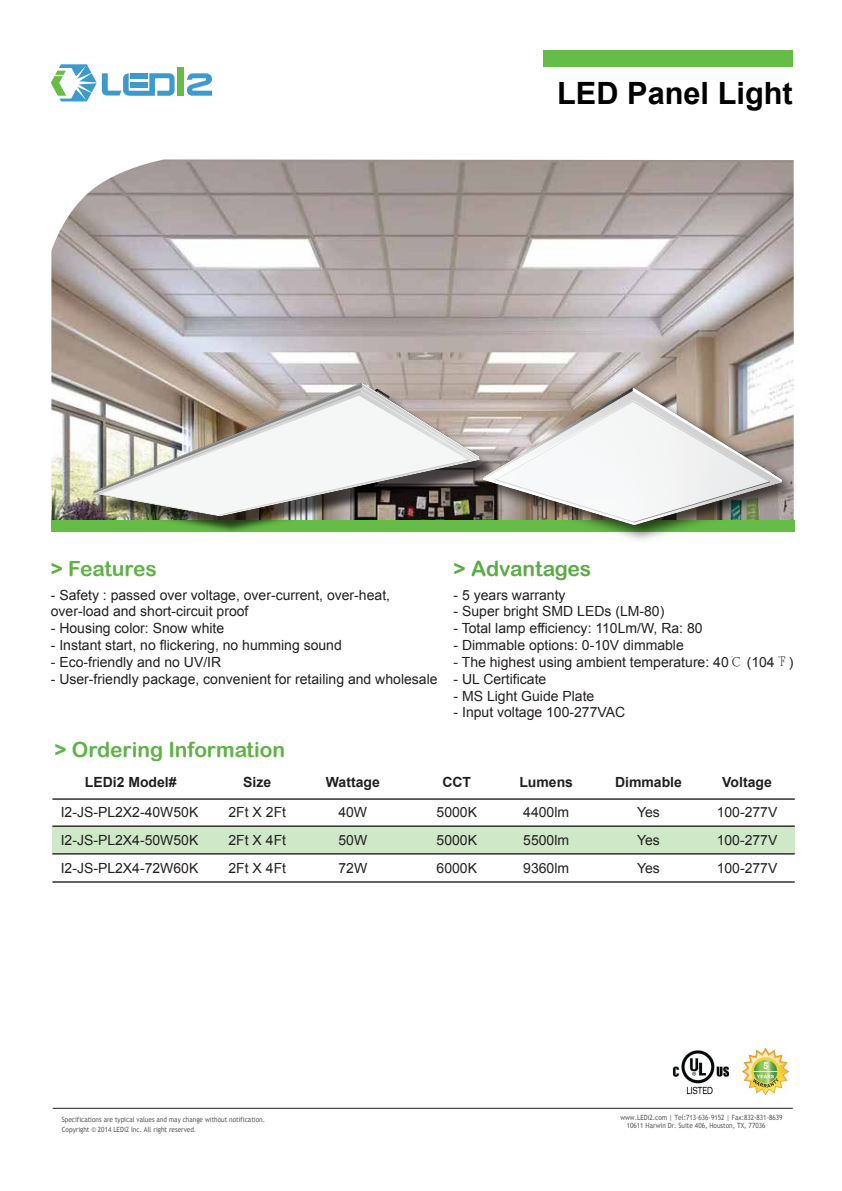
<style>
.page{position:relative;width:842px;height:1191px;background:#fff}
.page>*{position:absolute;margin:0;border:0;box-sizing:border-box;transform-origin:0 0}
.t1{font:700 30.7px "Arial";color:#000}
.t2{font:21px "Arial Rounded MT Bold";color:#5bab46}
.t3{font:20.9px "Arial Rounded MT Bold";color:#5eb246}
.t4{font:14px/16.8px "Arial";color:#231f20}
.t5{font:700 14px "Arial";color:#231f20}
.t6{font:7.2px/9.6px "Trebuchet MS";color:#585a5c;scale:.89 1}
.s1{font-family:"Adobe Song Std";font-weight:300}
</style>
<div class="page">
<div style="left:52px;top:826px;width:743px;height:27px;background:#cfe8c7"></div>
<hr style="left:53px;top:1107px;width:740px;height:1px;background:#231f20">
<svg style="left:51px;top:64px;width:161px;height:37px"></svg>
<div style="left:543px;top:51px;width:250px;height:16px;background:#65bc46"></div>
<hr style="left:52px;top:798px;width:743px;height:1px;background:#231f20">
<img style="left:51px;top:159px;width:743px;height:361px">
<div style="left:51px;top:520px;width:743px;height:11px;background:#65bc46"></div>
<img style="left:67px;top:345px;width:437px;height:187px">
<hr style="left:52px;top:825px;width:743px;height:2px;background:#231f20">
<img style="left:742px;top:1048px;width:47px;height:46px">
<img style="left:672px;top:1050px;width:58px;height:44px">
<img style="left:475px;top:380px;width:320px;height:160px">
<img style="left:476px;top:383px;width:311px;height:147px">
<hr style="left:52px;top:853px;width:743px;height:1px;background:#231f20">
<hr style="left:52px;top:881px;width:743px;height:1px;background:#231f20">
<h1 class="t1" style="left:557px;top:72px;width:237px">LED Panel Light</h1>
<h3 class="t3" style="left:51px;top:556px;width:108px">&gt; Features</h3>
<p class="t4" style="left:51px;top:586px;width:341px">- Safety : passed over voltage, over-current, over-heat, over-load and short-circuit proof</p>
<p class="t4" style="left:51px;top:620px;width:175px">- Housing color: Snow white</p>
<p class="t4" style="left:51px;top:637px;width:293px">- Instant start, no flickering, no humming sound</p>
<p class="t4" style="left:51px;top:653px;width:172px">- Eco-friendly and no UV/IR</p>
<p class="t4" style="left:51px;top:670px;width:388px">- User-friendly package, convenient for retailing and wholesale</p>
<h2 class="t2" style="left:453px;top:556px;width:139px">&gt; Advantages</h2>
<p class="t4" style="left:453px;top:586px;width:114px">- 5 years warranty</p>
<p class="t4" style="left:453px;top:603px;width:212px">- Super bright SMD LEDs (LM-80)</p>
<p class="t4" style="left:453px;top:620px;width:251px">- Total lamp efficiency: 110Lm/W, Ra: 80</p>
<p class="t4" style="left:453px;top:637px;width:232px">- Dimmable options: 0-10V dimmable</p>
<p class="t4" style="left:453px;top:653px;width:341px">- The highest using ambient temperature: 40<span class="s1">℃</span> (104<span class="s1">℉</span>)</p>
<p class="t4" style="left:453px;top:670px;width:94px">- UL Certificate</p>
<p class="t4" style="left:453px;top:687px;width:142px">- MS Light Guide Plate</p>
<p class="t4" style="left:453px;top:704px;width:173px">- Input voltage 100-277VAC</p>
<h3 class="t3" style="left:54px;top:737px;width:232px">&gt; Ordering Information</h3>
<p class="t5" style="left:85px;top:773px;width:93px">LEDi2 Model#</p>
<p class="t5" style="left:326px;top:773px;width:55px">Wattage</p>
<p class="t5" style="left:442px;top:773px;width:30px">CCT</p>
<p class="t5" style="left:519px;top:773px;width:55px">Lumens</p>
<p class="t5" style="left:615px;top:773px;width:68px">Dimmable</p>
<p class="t5" style="left:722px;top:773px;width:51px">Voltage</p>
<p class="t5" style="left:243px;top:773px;width:30px">Size</p>
<p class="t4" style="left:61px;top:804px;width:139px">I2-JS-PL2X2-40W50K</p>
<p class="t4" style="left:229px;top:804px;width:59px">2Ft X 2Ft</p>
<p class="t4" style="left:338px;top:804px;width:30px">40W</p>
<p class="t4" style="left:437px;top:804px;width:42px">5000K</p>
<p class="t4" style="left:523px;top:804px;width:47px">4400lm</p>
<p class="t4" style="left:637px;top:804px;width:24px">Yes</p>
<p class="t4" style="left:717px;top:804px;width:62px">100-277V</p>
<p class="t4" style="left:61px;top:831px;width:139px">I2-JS-PL2X4-50W50K</p>
<p class="t4" style="left:229px;top:831px;width:59px">2Ft X 4Ft</p>
<p class="t4" style="left:338px;top:831px;width:30px">50W</p>
<p class="t4" style="left:437px;top:831px;width:42px">5000K</p>
<p class="t4" style="left:523px;top:831px;width:47px">5500lm</p>
<p class="t4" style="left:637px;top:831px;width:24px">Yes</p>
<p class="t4" style="left:717px;top:831px;width:62px">100-277V</p>
<p class="t4" style="left:61px;top:859px;width:139px">I2-JS-PL2X4-72W60K</p>
<p class="t4" style="left:229px;top:859px;width:59px">2Ft X 4Ft</p>
<p class="t4" style="left:338px;top:859px;width:30px">72W</p>
<p class="t4" style="left:437px;top:859px;width:42px">6000K</p>
<p class="t4" style="left:523px;top:859px;width:47px">9360lm</p>
<p class="t4" style="left:637px;top:859px;width:24px">Yes</p>
<p class="t4" style="left:717px;top:859px;width:62px">100-277V</p>
<p class="t6" style="left:62px;top:1114px;width:230px">Specifications are typical values and may change without notification.<br>Copyright © 2014 LEDi2 Inc. All right reserved.</p>
<p class="t6" style="left:627px;top:1113px;width:176px;line-height:8.2px;text-indent:-6px">www.LEDi2.com | Tel:713-636-9152 | Fax:832-831-8639<br>10611 Harwin Dr. Suite 406, Houston, TX, 77036</p>
</div>
